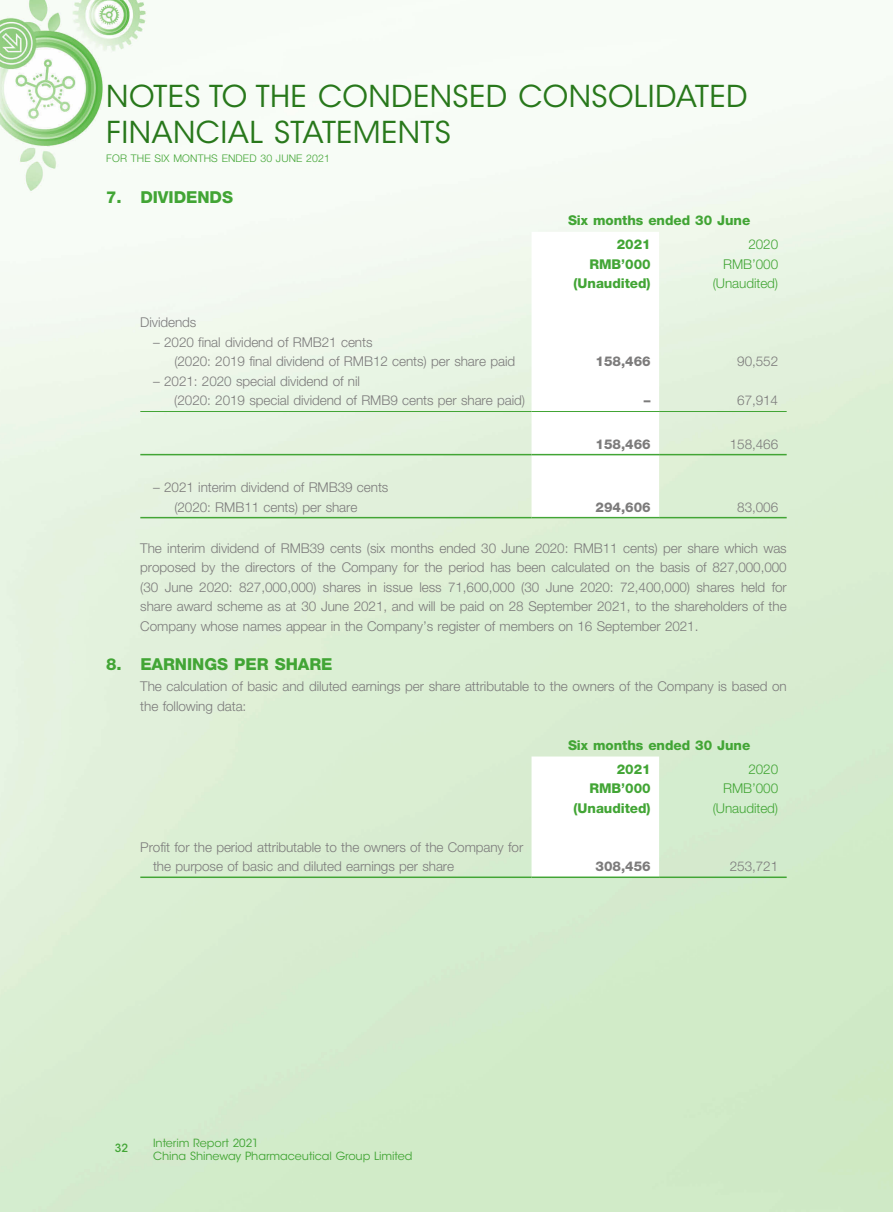
<style>
.page{position:relative;width:893px;height:1212px;background:#fff}
.page>*{position:absolute;margin:0;border:0;box-sizing:border-box;transform-origin:0 0}
.t1{font:30px/36px "ITC Avant Garde Std";letter-spacing:.015em;color:#28781b}
.t2{font:800 16.5px "Helvetica Neue LT Std";letter-spacing:-.005em;color:#42a535}
.t3{font:300 13.5px/19.5px "Helvetica Neue LT Std";letter-spacing:-.005em;color:#7c7b7b}
.t4{font:800 13.5px/23.7px "Helvetica Neue LT Std";letter-spacing:-.005em;color:#42a535}
.t5{font:300 13.5px "Helvetica Neue LT Std";letter-spacing:-.005em;color:#42a535}
.t6{font:800 13.5px "Helvetica Neue LT Std";letter-spacing:-.005em;color:#7c7b7b}
.t7{font:11.25px/13.4px "ITC Avant Garde Std";letter-spacing:-.005em;color:#42a535}
.t8{font:500 11.25px "ITC Avant Garde Std";color:#42a535}
.t9{font:300 10.5px "Helvetica Neue LT Std";letter-spacing:.015em;color:#42a535}
</style>
<div class="page">
<img style="left:0;top:0;width:893px;height:1212px">
<svg style="left:531px;top:232px;width:128px;height:285px"></svg>
<hr style="left:140px;top:411px;width:391px;height:1px;background:#42a535">
<hr style="left:531px;top:411px;width:128px;height:1px;background:#42a535">
<hr style="left:659px;top:411px;width:128px;height:1px;background:#42a535">
<hr style="left:140px;top:454px;width:391px;height:1px;background:#42a535">
<hr style="left:531px;top:454px;width:128px;height:1px;background:#42a535">
<hr style="left:659px;top:454px;width:128px;height:1px;background:#42a535">
<hr style="left:140px;top:517px;width:391px;height:1px;background:#42a535">
<hr style="left:531px;top:517px;width:128px;height:1px;background:#42a535">
<hr style="left:659px;top:517px;width:128px;height:1px;background:#42a535">
<svg style="left:531px;top:756px;width:128px;height:120px"></svg>
<hr style="left:140px;top:876px;width:391px;height:2px;background:#42a535">
<hr style="left:531px;top:876px;width:128px;height:2px;background:#42a535">
<hr style="left:659px;top:876px;width:128px;height:2px;background:#42a535">
<h1 class="t1" style="left:106px;top:78px;width:643px">NOTES TO THE CONDENSED CONSOLIDATED<br>FINANCIAL STATEMENTS</h1>
<p class="t9" style="left:106px;top:152px;width:225px">FOR THE SIX MONTHS ENDED 30 JUNE 2021</p>
<p class="t2" style="left:106px;top:187px;width:128px">7. DIVIDENDS</p>
<p class="t3" style="left:140px;top:312px;width:58px">Dividends</p>
<p class="t3" style="left:174px;top:332px;width:342px;text-indent:-21px">– 2020 final dividend of RMB21 cents<br>(2020: 2019 final dividend of RMB12 cents) per share paid</p>
<p class="t3" style="left:174px;top:371px;width:352px;text-indent:-21px">– 2021: 2020 special dividend of nil<br>(2020: 2019 special dividend of RMB9 cents per share paid)</p>
<p class="t4" style="left:617px;top:209px;width:135px;text-indent:-49px">Six months ended 30 June<br>2021</p>
<p class="t5" style="left:748px;top:236px;width:31px">2020</p>
<p class="t4" style="left:589px;top:252px;width:63px">RMB’000</p>
<p class="t5" style="left:723px;top:255px;width:57px">RMB’000</p>
<p class="t4" style="left:574px;top:271px;width:78px">(Unaudited)</p>
<p class="t5" style="left:713px;top:275px;width:67px">(Unaudited)</p>
<p class="t6" style="left:596px;top:353px;width:56px">158,466</p>
<p class="t3" style="left:737px;top:351px;width:42px">90,552</p>
<p class="t6" style="left:644px;top:392px;width:8px">–</p>
<p class="t3" style="left:737px;top:390px;width:42px">67,914</p>
<p class="t6" style="left:596px;top:436px;width:56px">158,466</p>
<p class="t3" style="left:730px;top:434px;width:50px">158,466</p>
<p class="t3" style="left:174px;top:477px;width:216px;text-indent:-21px">– 2021 interim dividend of RMB39 cents (2020: RMB11 cents) per share</p>
<p class="t6" style="left:596px;top:499px;width:56px">294,606</p>
<p class="t3" style="left:737px;top:497px;width:42px">83,006</p>
<p class="t3" style="left:140px;top:538px;width:648px;text-align:justify">The interim dividend of RMB39 cents (six months ended 30 June 2020: RMB11 cents) per share which was proposed by the directors of the Company for the period has been calculated on the basis of 827,000,000 (30 June 2020: 827,000,000) shares in issue less 71,600,000 (30 June 2020: 72,400,000) shares held for share award scheme as at 30 June 2021, and will be paid on 28 September 2021, to the shareholders of the Company whose names appear in the Company’s register of members on 16 September 2021.</p>
<p class="t2" style="left:106px;top:654px;width:228px">8. EARNINGS PER SHARE</p>
<p class="t3" style="left:140px;top:677px;width:648px">The calculation of basic and diluted earnings per share attributable to the owners of the Company is based on the following data:</p>
<p class="t4" style="left:617px;top:733px;width:135px;text-indent:-49px">Six months ended 30 June<br>2021</p>
<p class="t5" style="left:748px;top:761px;width:31px">2020</p>
<p class="t3" style="left:153px;top:837px;width:372px;text-indent:-13px">Profit for the period attributable to the owners of the Company for the purpose of basic and diluted earnings per share</p>
<p class="t4" style="left:589px;top:776px;width:63px">RMB’000</p>
<p class="t5" style="left:723px;top:780px;width:57px">RMB’000</p>
<p class="t4" style="left:574px;top:796px;width:78px">(Unaudited)</p>
<p class="t5" style="left:713px;top:800px;width:67px">(Unaudited)</p>
<p class="t6" style="left:596px;top:858px;width:56px">308,456</p>
<p class="t3" style="left:730px;top:856px;width:50px">253,721</p>
<p class="t8" style="left:115px;top:1141px;width:15px">32</p>
<p class="t7" style="left:153px;top:1136px;width:261px">Interim Report 2021<br>China Shineway Pharmaceutical Group Limited</p>
</div>
